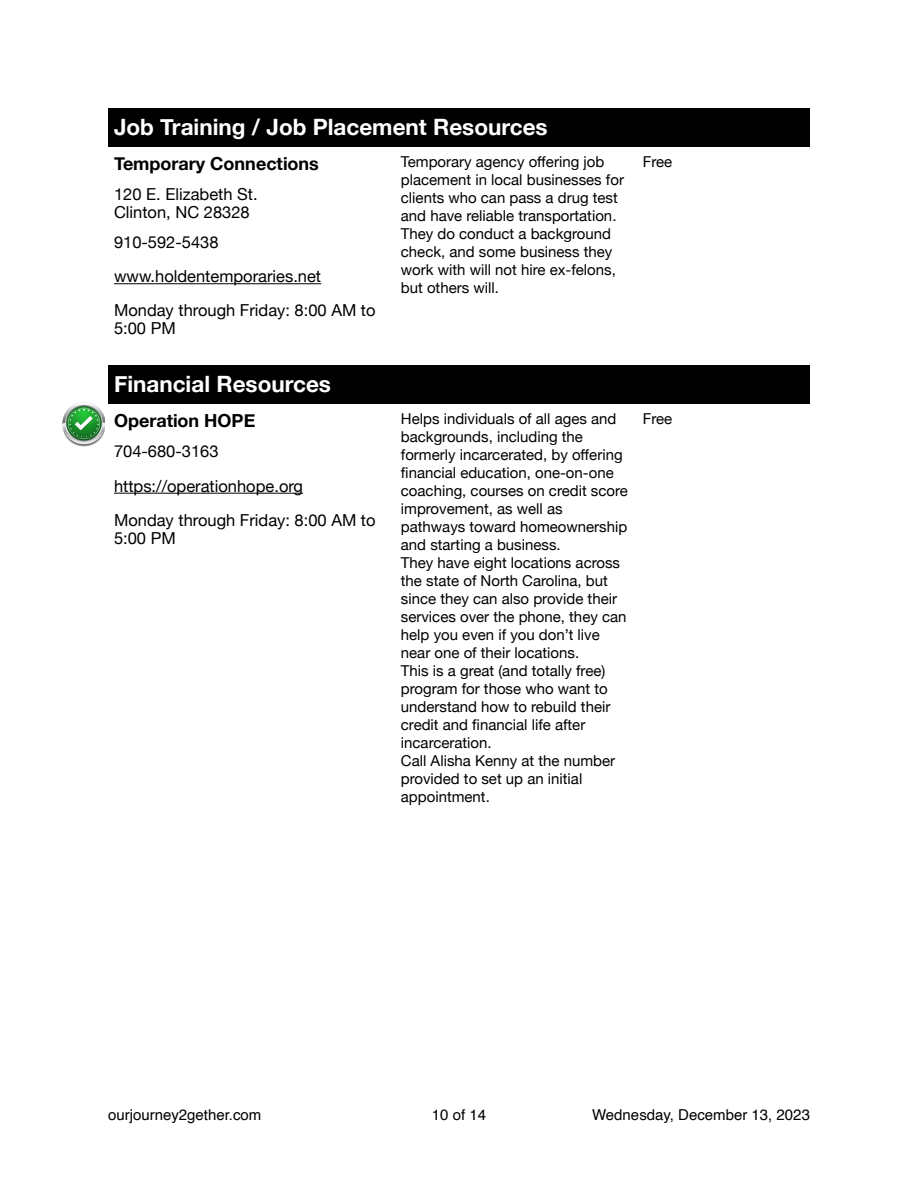
<style>
.page{position:relative;width:918px;height:1188px;background:#fff}
.page>*{position:absolute;margin:0;border:0;box-sizing:border-box;transform-origin:0 0}
.t1{font:700 22.5px "Helvetica Neue";color:#fff}
.t2{font:700 18px "Helvetica Neue";color:#000}
.t3{font:16.5px/34px "Helvetica Neue";color:#000}
.t4{font:15px/18px "Helvetica Neue";color:#000}
.t5{font:15px "Helvetica";color:#000}
</style>
<div class="page">
<hr style="left:114px;top:283px;width:207px;height:1px;background:#000">
<div style="left:395px;top:108px;width:414px;height:38px;background:#000"></div>
<div style="left:108px;top:108px;width:287px;height:38px;background:#000"></div>
<div style="left:108px;top:365px;width:701px;height:38px;background:#000"></div>
<hr style="left:114px;top:493px;width:189px;height:1px;background:#000">
<img style="left:63px;top:402px;width:42px;height:45px">
<h1 class="t1" style="left:114px;top:114px;width:435px">Job Training / Job Placement Resources</h1>
<p class="t2" style="left:114px;top:153px;width:206px">Temporary Connections</p>
<p class="t4" style="left:401px;top:152px;width:225px">Temporary agency offering job placement in local businesses for clients who can pass a drug test and have reliable transportation.<br>They do conduct a background check, and some business they work with will not hire ex-felons, but others will.</p>
<p class="t4" style="left:643px;top:152px;width:31px">Free</p>
<p class="t3" style="left:114px;top:185px;width:145px;line-height:18px">120 E. Elizabeth St.<br>Clinton, NC 28328</p>
<p class="t3" style="left:114px;top:225px;width:263px">910-592-5438 www.holdentemporaries.net<br>Monday through Friday: 8:00 AM to</p>
<p class="t3" style="left:114px;top:311px;width:63px">5:00 PM</p>
<h1 class="t1" style="left:114px;top:370px;width:219px">Financial Resources</h1>
<p class="t2" style="left:114px;top:410px;width:143px">Operation HOPE</p>
<p class="t4" style="left:401px;top:409px;width:228px">Helps individuals of all ages and backgrounds, including the formerly incarcerated, by offering fi nancial education, one-on-one coaching, courses on credit score improvement, as well as pathways toward homeownership and starting a business.<br>They have eight locations across the state of North Carolina, but since they can also provide their services over the phone, they can help you even if you don’t live near one of their locations.<br>This is a great (and totally free) program for those who want to understand how to rebuild their credit and fi nancial life after incarceration.<br>Call Alisha Kenny at the number provided to set up an initial appointment.</p>
<p class="t4" style="left:643px;top:409px;width:31px">Free</p>
<p class="t3" style="left:114px;top:434px;width:263px">704-680-3163 https://operationhope.org<br>Monday through Friday: 8:00 AM to</p>
<p class="t3" style="left:114px;top:521px;width:63px">5:00 PM</p>
<p class="t5" style="left:108px;top:1108px;width:155px">ourjourney2gether.com</p>
<p class="t5" style="left:432px;top:1108px;width:56px">10 of 14</p>
<p class="t5" style="left:592px;top:1108px;width:219px">Wednesday, December 13, 2023</p>
</div>
